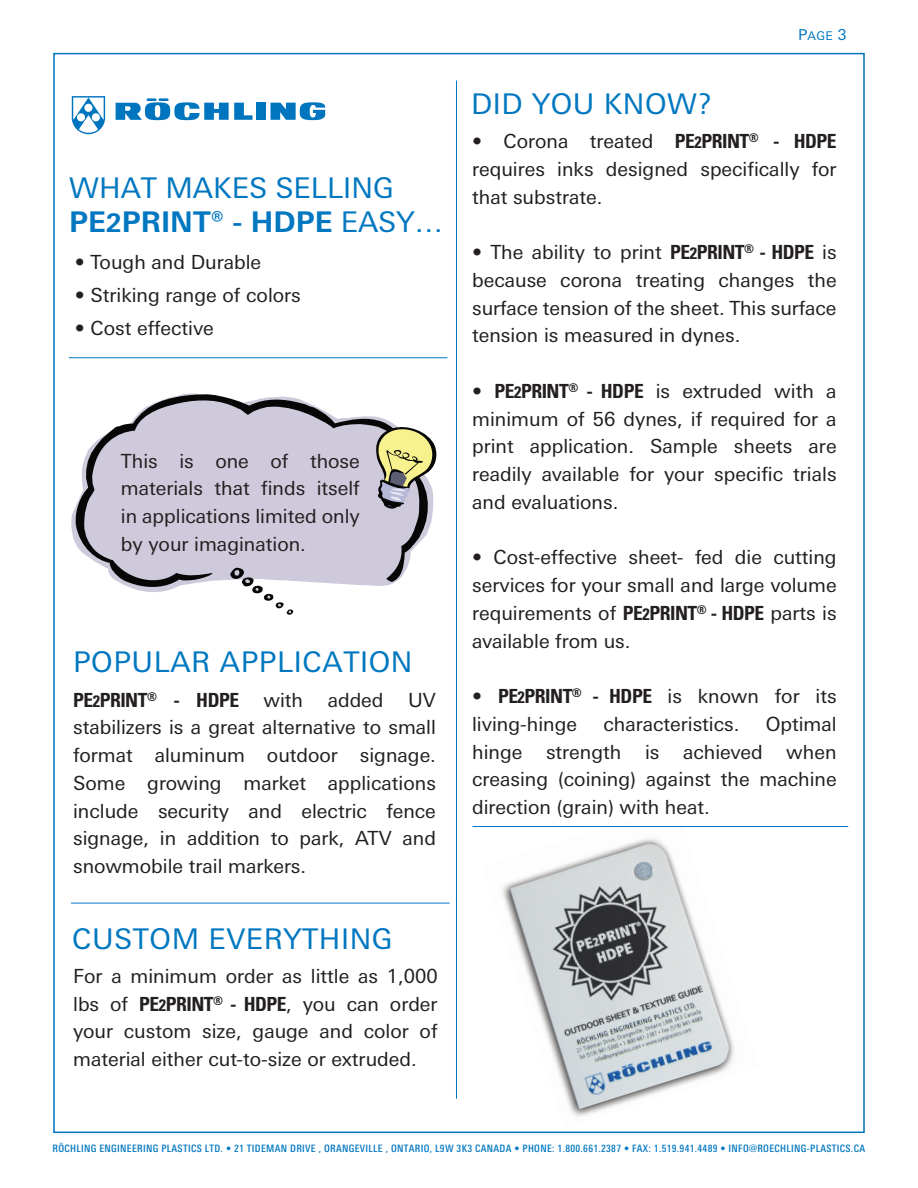
<style>
.page{position:relative;width:918px;height:1188px;background:#fff}
.page>*{position:absolute;margin:0;border:0;box-sizing:border-box;transform-origin:0 0}
.t1{font:28.5px "Linotype Univers Basic";letter-spacing:.02em;color:#0077c0}
.t2{font:28.5px/34.2px "Linotype Univers Basic";color:#0077c0}
.t3{font:19.5px/27.8px "Linotype Univers Basic";color:#231f20;text-align:justify}
.t4{font:700 condensed 19.5px "Univers";letter-spacing:-.025em;color:#231f20}
.t5{font:12px "Linotype Univers Basic";color:#0077c0}
.t6{font:500 condensed 10.2px "Linotype Univers";letter-spacing:.03em;color:#0077c0}
.s1{font-weight:700}
.s2{font-weight:700;font-size:25.5px}
.s3{font-size:16.5px}
.s4{font-family:"Linotype Univers Basic";font-weight:400;font-stretch:normal}
.s5{font-family:"Univers";font-weight:700;font-stretch:condensed}
.s6{font-family:"Univers";font-weight:700;font-stretch:condensed;font-size:16.5px}
.s7{font-size:15px}
</style>
<div class="page">
<img style="left:502px;top:838px;width:232px;height:279px">
<hr style="left:473px;top:826px;width:375px;height:1px;background:#0077c0">
<hr style="left:456px;top:80px;width:1px;height:1019px;background:#0077c0">
<hr style="left:69px;top:357px;width:378px;height:1px;background:#0077c0">
<hr style="left:71px;top:903px;width:379px;height:1px;background:#0077c0">
<svg style="left:74px;top:393px;width:354px;height:195px;fill:#cecadb"></svg>
<svg style="left:375px;top:421px;width:62px;height:88px;background:#b3b193"></svg>
<svg style="left:230px;top:566px;width:63px;height:49px"></svg>
<svg style="left:72px;top:96px;width:33px;height:38px"></svg>
<div style="left:256px;top:103px;width:10px;height:17px;background:#0075bf"></div>
<svg style="left:271px;top:102px;width:55px;height:18px"></svg>
<svg style="left:116px;top:98px;width:137px;height:22px"></svg>
<h1 class="t2" style="left:69px;top:171px;width:376px">WHAT MAKES SELLING<br><span class="s1">PE</span><span class="s2">2</span><span class="s1">PRINT® - HDPE</span> EASY…</h1>
<p class="t3" style="left:75px;top:249px;width:188px">• Tough and Durable</p>
<p class="t3" style="left:75px;top:282px;width:227px">• Striking range of colors</p>
<p class="t3" style="left:75px;top:315px;width:140px">• Cost effective</p>
<p class="t3" style="left:121px;top:447px;width:241px">This is one of those materials that finds itself in applications limited only by your imagination.</p>
<h1 class="t1" style="left:73px;top:645px;width:341px">POPULAR APPLICATION</h1>
<p class="t4" style="left:73px;top:688px;width:231px">PE<span class="s3">2</span>PRINT<sup>®</sup> - HDPE <span class="s4">with</span></p>
<p class="t3" style="left:328px;top:686px;width:57px">added</p>
<p class="t3" style="left:73px;top:686px;width:364px;text-indent:335px">UV stabilizers is a great alternative to small format aluminum outdoor signage.<br>Some growing market applications include security and electric fence signage, in addition to park, ATV and snowmobile trail markers.</p>
<h1 class="t1" style="left:72px;top:922px;width:322px">CUSTOM EVERYTHING</h1>
<p class="t3" style="left:73px;top:962px;width:366px">For a minimum order as little as 1,000 lbs of <span class="s5">PE</span><span class="s6">2</span><span class="s5">PRINT</span><sup>®</sup> <span class="s5">- HDPE</span>, you can order your custom size, gauge and color of material either cut-to-size or extruded.</p>
<p class="t5" style="left:798px;top:29px;width:50px"><span class="s7">P</span>AGE <span class="s7">3</span></p>
<h1 class="t1" style="left:471px;top:88px;width:243px">DID YOU KNOW?</h1>
<p class="t3" style="left:472px;top:127px;width:366px">• Corona treated <span class="s5">PE</span><span class="s6">2</span><span class="s5">PRINT</span><sup>®</sup> <span class="s5">- HDPE </span>requires inks designed specifically for that substrate.</p>
<p class="t3" style="left:472px;top:238px;width:366px">• The ability to print <span class="s5">PE</span><span class="s6">2</span><span class="s5">PRINT</span><sup>®</sup> <span class="s5">- HDPE</span> is because corona treating changes the surface tension of the sheet. This surface tension is measured in dynes.</p>
<p class="t3" style="left:472px;top:377px;width:366px">• <span class="s5">PE</span><span class="s6">2</span><span class="s5">PRINT</span><sup>®</sup> <span class="s5">- HDPE</span> is extruded with a minimum of 56 dynes, if required for a print application. Sample sheets are readily available for your specific trials and evaluations.</p>
<p class="t3" style="left:472px;top:544px;width:366px">• Cost-effective sheet- fed die cutting services for your small and large volume requirements of <span class="s5">PE</span><span class="s6">2</span><span class="s5">PRINT</span><sup>®</sup> <span class="s5">- HDPE</span> parts is available from us.</p>
<p class="t3" style="left:472px;top:682px;width:366px">• <span class="s5">PE</span><span class="s6">2</span><span class="s5">PRINT</span><sup>®</sup> <span class="s5">- HDPE</span> is known for its living-hinge</p>
<p class="t3" style="left:472px;top:710px;width:366px;text-indent:294px">Optimal hinge strength is achieved when creasing (coining) against the machine direction (grain) with heat.</p>
<p class="t3" style="left:603px;top:710px;width:137px">characteristics.</p>
<p class="t6" style="left:53px;top:1142px;width:814px">RÖCHLING ENGINEERING PLASTICS LTD. • 21 TIDEMAN DRIVE , ORANGEVILLE , ONTARIO, L9W 3K3 CANADA • PHONE: 1.800.661.2387 • FAX: 1.519.941.4489 • INFO@ROECHLING-PLASTICS.CA</p>
</div>
